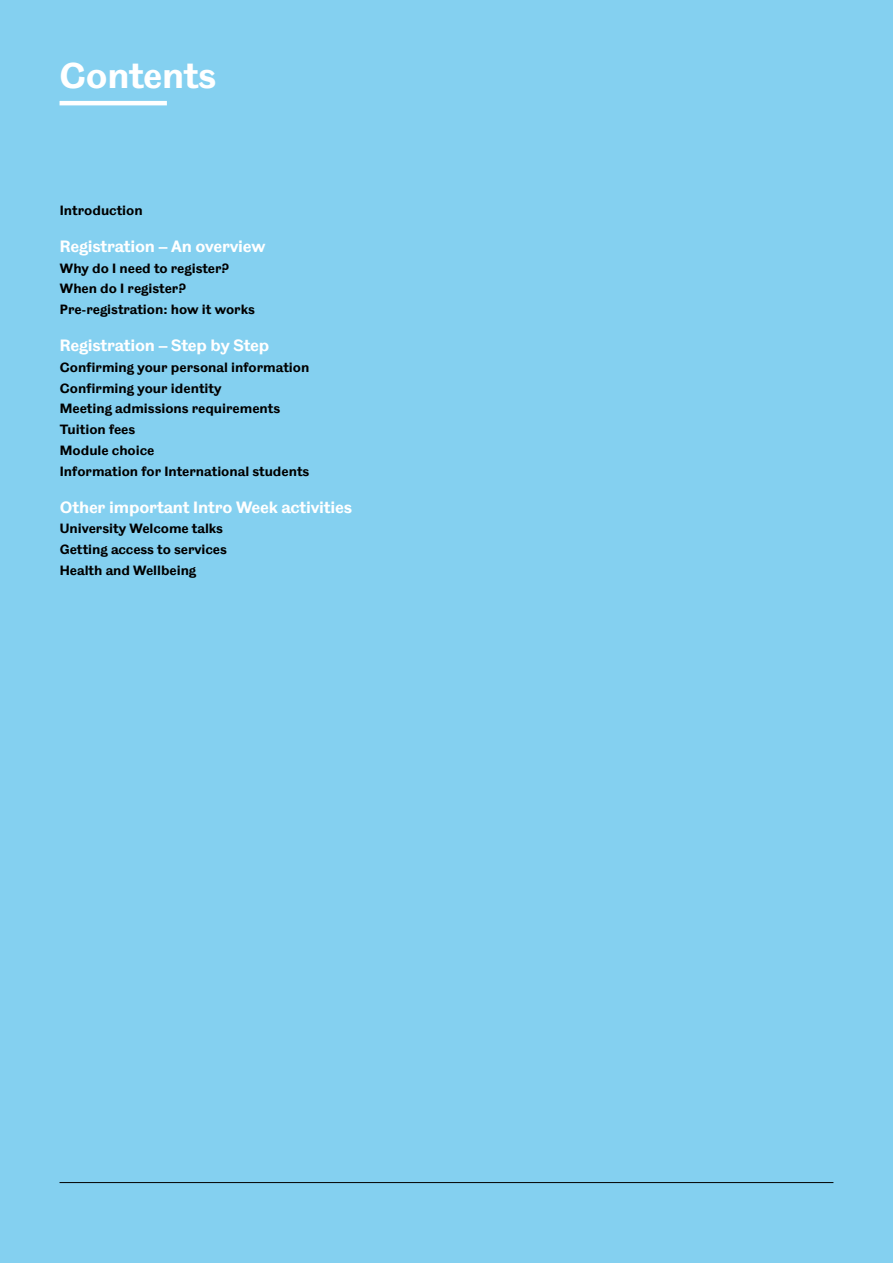
<style>
.page{position:relative;width:893px;height:1263px;background:#84d0f0}
.page>*{position:absolute;margin:0;border:0;box-sizing:border-box;transform-origin:0 0}
.t1{font:700 36px "TUOS Blake";letter-spacing:-.01em;color:#fff}
.t2{font:700 16.5px "TUOS Pro Blake";letter-spacing:-.01em;color:#fff}
.t3{font:700 13.5px/20.7px "TUOS Pro Blake";color:#000}
</style>
<div class="page">
<hr style="left:60px;top:1182px;width:773px;height:1px;background:#000">
<hr style="left:60px;top:101px;width:107px;height:4px;background:#fff">
<h1 class="t1" style="left:60px;top:53px;width:158px">Contents</h1>
<p class="t3" style="left:60px;top:200px;width:84px">Introduction</p>
<p class="t2" style="left:60px;top:236px;width:207px">Registration – An overview</p>
<p class="t3" style="left:60px;top:257px;width:196px">Why do I need to register?<br>When do I register?<br>Pre-registration: how it works</p>
<p class="t2" style="left:60px;top:335px;width:211px">Registration – Step by Step</p>
<p class="t3" style="left:60px;top:357px;width:251px">Confirming your personal information<br>Confirming your identity<br>Meeting admissions requirements<br>Tuition fees<br>Module choice<br>Information for International students</p>
<p class="t2" style="left:60px;top:497px;width:294px">Other important Intro Week activities</p>
<p class="t3" style="left:60px;top:518px;width:169px">University Welcome talks<br>Getting access to services<br>Health and Wellbeing</p>
</div>
